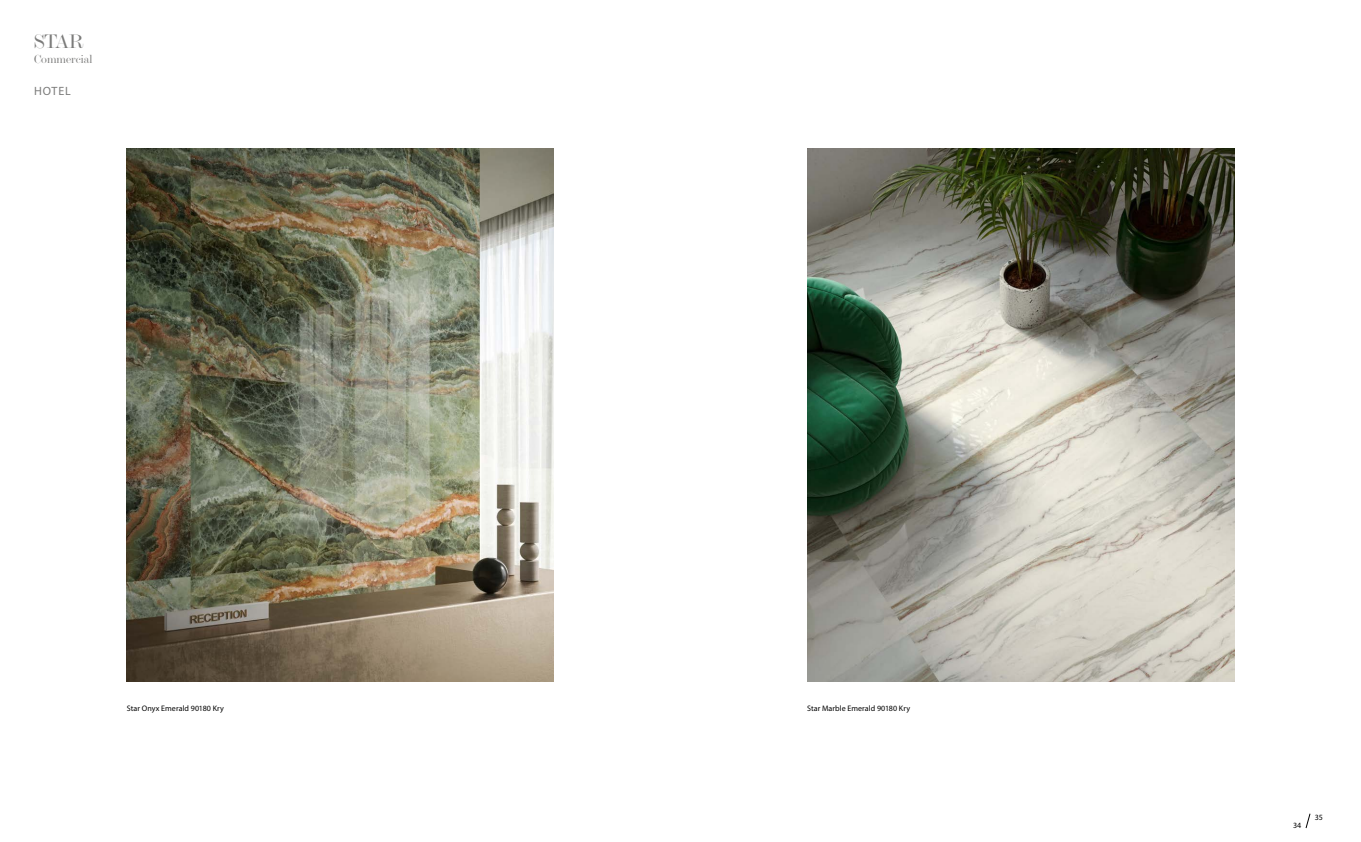
<style>
.page{position:relative;width:1361px;height:842px;background:#fff}
.page>*{position:absolute;margin:0;border:0;box-sizing:border-box;transform-origin:0 0}
.t1{font:100 20px "Baron MT Modern";color:#7b7b7a}
.t2{font:100 12px "Baron MT Modern";color:#7b7b7a}
.t3{font:12px "Myriad Pro";letter-spacing:.07em;color:#7b7b7a}
.t4{font:8px "Myriad Pro";letter-spacing:.01em;color:#000}
</style>
<div class="page">
<img style="left:127px;top:149px;width:427px;height:533px">
<img style="left:807px;top:149px;width:427px;height:533px">
<svg style="left:1305px;top:813px;width:5px;height:16px"></svg>
<h1 class="t1" style="left:34px;top:32px;width:51px">STAR</h1>
<h2 class="t2" style="left:34px;top:53px;width:60px">Commercial</h2>
<h2 class="t3" style="left:34px;top:83px;width:38px">HOTEL</h2>
<p class="t4" style="left:127px;top:703px;width:99px">Star Onyx Emerald 90180 Kry</p>
<p class="t4" style="left:807px;top:703px;width:105px">Star Marble Emerald 90180 Kry</p>
<p class="t4" style="left:1293px;top:820px;width:10px">34</p>
<p class="t4" style="left:1314px;top:812px;width:10px">35</p>
</div>
